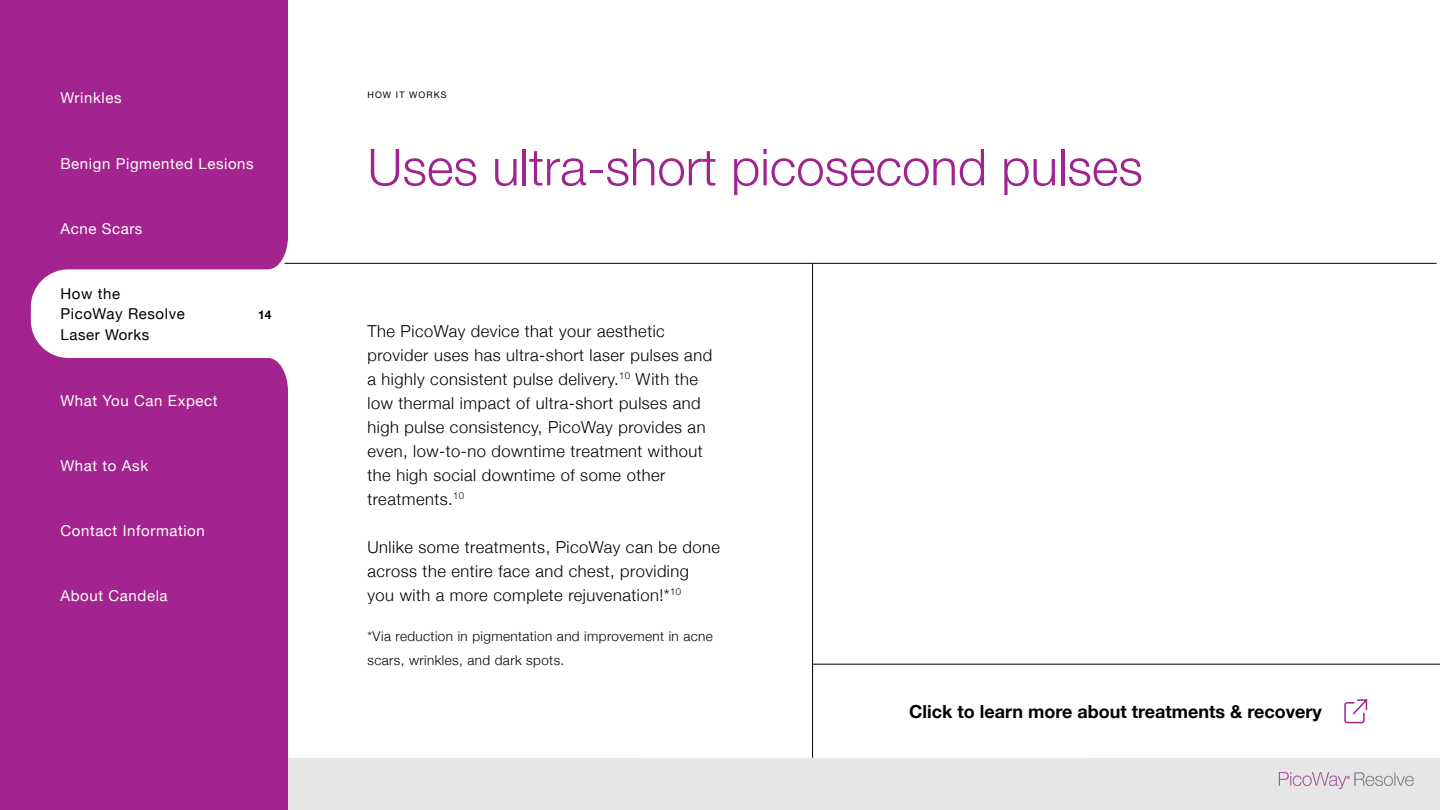
<style>
.page{position:relative;width:1440px;height:810px;background:#fff}
.page>*{position:absolute;margin:0;border:0;box-sizing:border-box;transform-origin:0 0}
.t1{font:300 51px "Helvetica Neue";color:#9f248f}
.t2{font:700 18px "Helvetica Neue";color:#000}
.t3{font:300 16.5px/24px "Helvetica Neue";letter-spacing:.03em;color:#000}
.t4{font:15px "Helvetica Neue";letter-spacing:.04em;color:#fff}
.t5{font:15px/19.5px "Helvetica Neue";letter-spacing:.04em;color:#000}
.t6{font:300 13.5px/24px "Helvetica Neue";letter-spacing:.03em;color:#000}
.t7{font:700 12px "Helvetica Neue";color:#000}
.t8{font:9px "Helvetica Neue";letter-spacing:.12em;color:#000}
</style>
<div class="page">
<div style="left:288px;top:758px;width:1152px;height:52px;background:#e6e6e6"></div>
<div style="left:0;top:0;width:288px;height:810px;background:#a3238f"></div>
<div style="left:31px;top:269px;width:284px;height:89px;background:#fff;border-radius:38px"></div>
<svg style="left:268px;top:238px;width:20px;height:151px"></svg>
<hr style="left:812px;top:263px;width:1px;height:495px;background:#000">
<hr style="left:812px;top:664px;width:628px;height:1px;background:#000">
<svg style="left:1344px;top:699px;width:24px;height:25px"></svg>
<hr style="left:285px;top:263px;width:1152px;height:1px;background:#000">
<img style="left:1278px;top:772px;width:136px;height:18px">
<p class="t4" style="left:60px;top:87px;width:63px">Wrinkles</p>
<p class="t4" style="left:60px;top:152px;width:195px">Benign Pigmented Lesions</p>
<p class="t4" style="left:60px;top:218px;width:84px">Acne Scars</p>
<p class="t5" style="left:60px;top:285px;width:126px">How the<br>PicoWay Resolve</p>
<p class="t5" style="left:60px;top:326px;width:91px">Laser Works</p>
<p class="t4" style="left:60px;top:389px;width:159px">What You Can Expect</p>
<p class="t4" style="left:60px;top:455px;width:89px">What to Ask</p>
<p class="t4" style="left:60px;top:520px;width:146px">Contact Information</p>
<p class="t4" style="left:60px;top:585px;width:109px">About Candela</p>
<p class="t7" style="left:258px;top:305px;width:15px">14</p>
<p class="t8" style="left:368px;top:88px;width:81px">HOW IT WORKS</p>
<h1 class="t1" style="left:368px;top:126px;width:777px">Uses ultra-short picosecond pulses</h1>
<p class="t3" style="left:368px;top:318px;width:346px">The PicoWay device that your aesthetic provider uses has ultra-short laser pulses and a highly consistent pulse delivery.<sup>10</sup> With the low thermal impact of ultra-short pulses and high pulse consistency, PicoWay provides an even, low-to-no downtime treatment without the high social downtime of some other treatments.<sup>10</sup></p>
<p class="t3" style="left:367px;top:534px;width:354px">Unlike some treatments, PicoWay can be done across the entire face and chest, providing<br>you with a more complete rejuvenation!*<sup>10</sup></p>
<p class="t6" style="left:367px;top:623px;width:347px">*Via reduction in pigmentation and improvement in acne scars, wrinkles, and dark spots.</p>
<p class="t2" style="left:909px;top:697px;width:414px">Click to learn more about treatments &amp; recovery</p>
</div>
